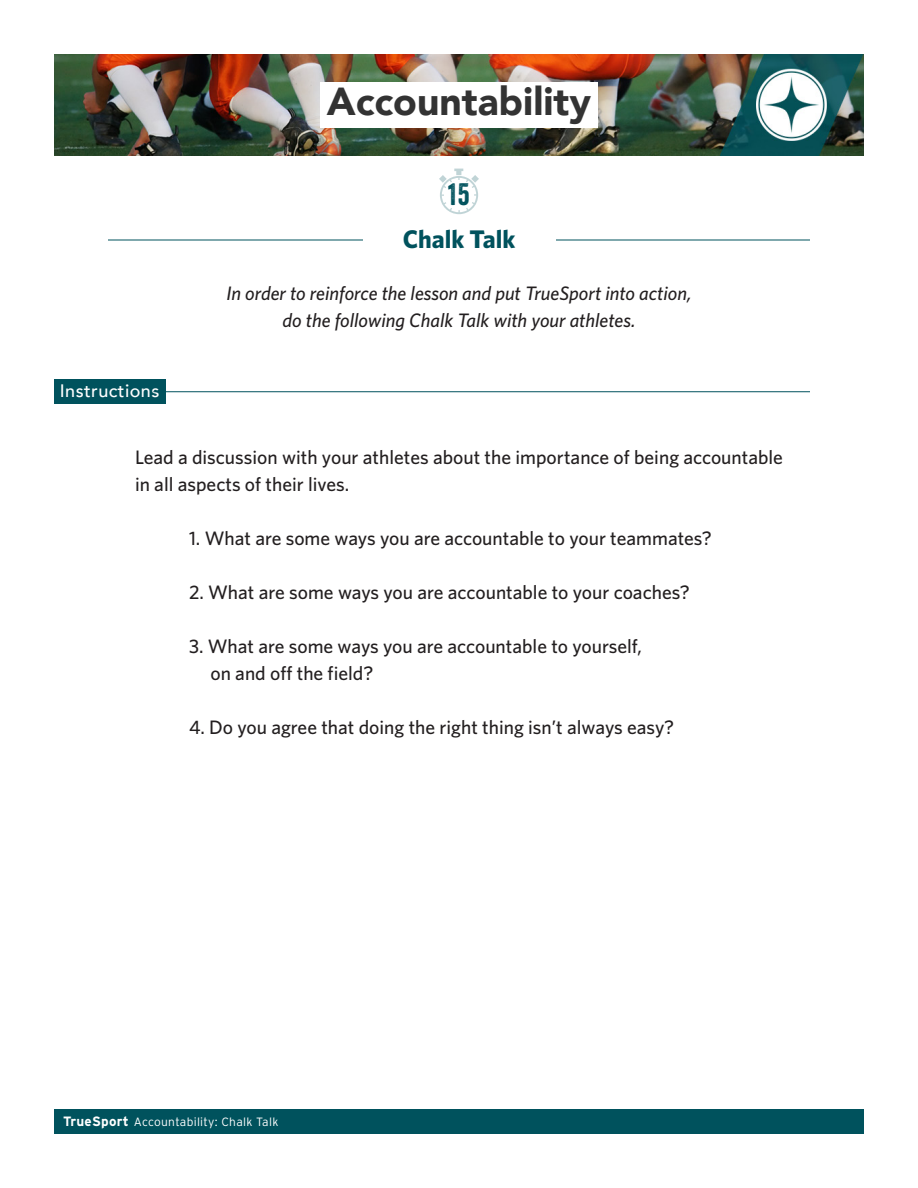
<style>
.page{position:relative;width:918px;height:1188px;background:#fff}
.page>*{position:absolute;margin:0;border:0;box-sizing:border-box;transform-origin:0 0}
.t1{font:900 39px "Avenir";color:#333}
.t2{font:30px "Veneer";color:#00525d}
.t3{font:700 25.5px "Whitney";color:#00525d}
.t4{font:500 19.5px/27px "Whitney";color:#231f20}
.t5{font:italic 500 19.5px "Whitney";color:#231f20}
.t6{font:500 18px "Avenir";letter-spacing:.025em;color:#fff}
.t7{font:300 12px "Interstate";letter-spacing:.025em;color:#fff}
.s1{font-weight:700;font-size:13.5px}
</style>
<div class="page">
<div style="left:54px;top:1109px;width:810px;height:25px;background:#00525d"></div>
<div style="left:54px;top:379px;width:111px;height:25px;background:#00525d"></div>
<hr style="left:153px;top:391px;width:657px;height:1px;background:#00525d">
<hr style="left:108px;top:240px;width:702px;height:1px;background:#00525d">
<div style="left:363px;top:228px;width:192px;height:24px;background:#fff"></div>
<svg style="left:439px;top:169px;width:40px;height:45px"></svg>
<img style="left:54px;top:54px;width:810px;height:101px">
<div style="left:320px;top:82px;width:278px;height:46px;background:#fff"></div>
<p class="t1" style="left:327px;top:68px;width:266px">Accountability</p>
<p class="t2" style="left:448px;top:176px;width:23px">15</p>
<p class="t3" style="left:403px;top:222px;width:114px">Chalk Talk</p>
<p class="t6" style="left:60px;top:375px;width:101px">Instructions</p>
<p class="t5" style="left:227px;top:281px;width:466px">In order to reinforce the lesson and put TrueSport into action,</p>
<p class="t5" style="left:282px;top:308px;width:355px">do the following Chalk Talk with your athletes.</p>
<p class="t4" style="left:135px;top:443px;width:650px">Lead a discussion with your athletes about the importance of being accountable in all aspects of their lives.</p>
<p class="t4" style="left:189px;top:524px;width:525px">1. What are some ways you are accountable to your teammates?</p>
<p class="t4" style="left:189px;top:578px;width:502px">2. What are some ways you are accountable to your coaches?</p>
<p class="t4" style="left:189px;top:632px;width:454px">3. What are some ways you are accountable to yourself,</p>
<p class="t4" style="left:210px;top:659px;width:165px">on and off the field?</p>
<p class="t4" style="left:189px;top:713px;width:487px">4. Do you agree that doing the right thing isn’t always easy?</p>
<p class="t7" style="left:63px;top:1115px;width:217px"><span class="s1">TrueSport</span> Accountability: Chalk Talk</p>
</div>
